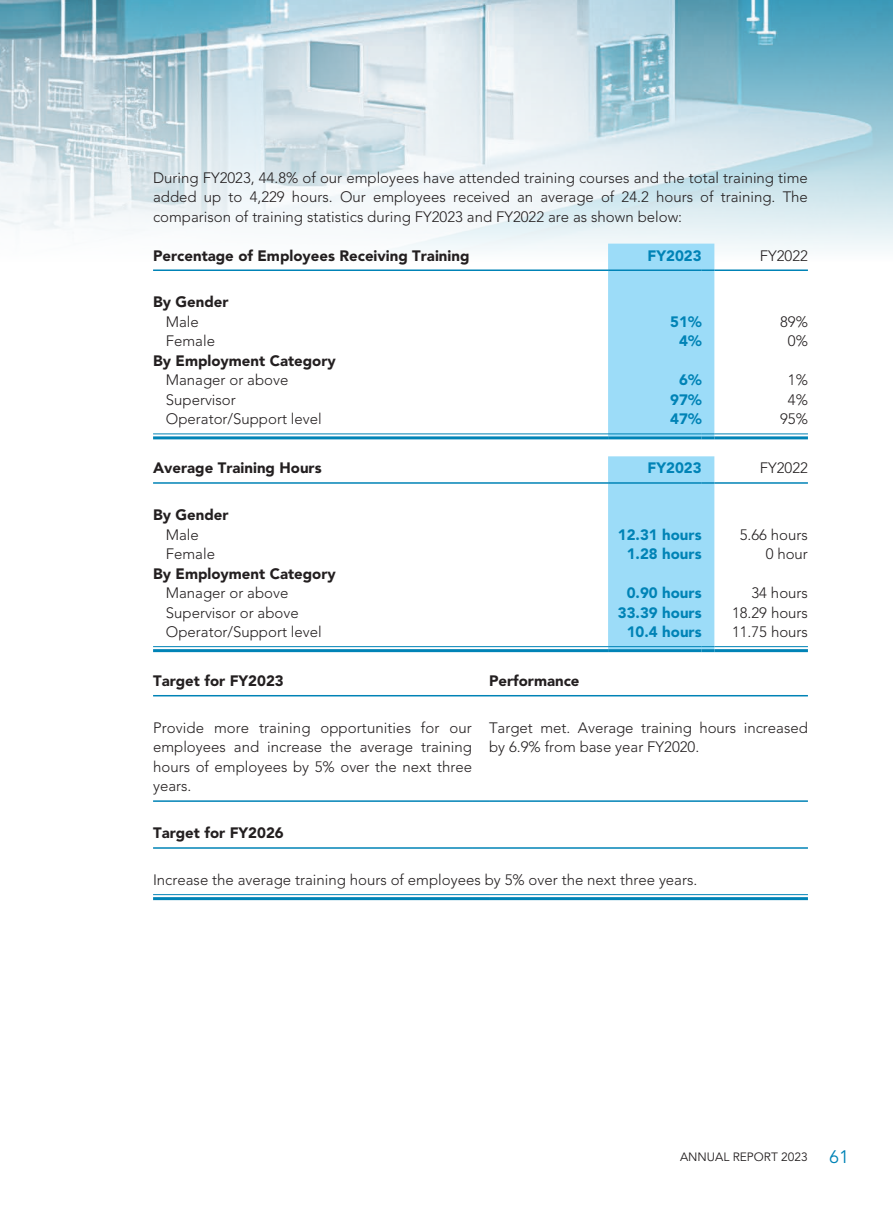
<style>
.page{position:relative;width:893px;height:1212px;background:#fff}
.page>*{position:absolute;margin:0;border:0;box-sizing:border-box;transform-origin:0 0}
.t1{font:300 15px/19.5px "Avenir LT Std";color:#231f20;text-align:justify}
.t2{font:900 15px "Avenir LT Std";color:#231f20}
.t3{font:900 15px "Avenir LT Std";color:#0083b6}
.t4{font:12px "Avenir LT Std";color:#231f20}
.s1{font-size:18px;color:#0083b6}
</style>
<div class="page">
<img style="left:0;top:0;width:893px;height:267px">
<hr style="left:153px;top:269px;width:455px;height:2px;background:#0083b6">
<hr style="left:714px;top:269px;width:94px;height:2px;background:#0083b6">
<hr style="left:153px;top:433px;width:455px;height:1px;background:#0083b6">
<hr style="left:153px;top:436px;width:455px;height:3px;background:#0083b6">
<div style="left:608px;top:244px;width:106px;height:195px;background:#9cdcf8"></div>
<hr style="left:714px;top:433px;width:94px;height:1px;background:#0083b6">
<hr style="left:714px;top:436px;width:94px;height:3px;background:#0083b6">
<hr style="left:153px;top:482px;width:455px;height:2px;background:#0083b6">
<hr style="left:714px;top:482px;width:94px;height:2px;background:#0083b6">
<hr style="left:153px;top:646px;width:455px;height:1px;background:#0083b6">
<hr style="left:153px;top:649px;width:455px;height:3px;background:#0083b6">
<div style="left:608px;top:456px;width:106px;height:196px;background:#9cdcf8"></div>
<hr style="left:714px;top:646px;width:94px;height:1px;background:#0083b6">
<hr style="left:714px;top:649px;width:94px;height:3px;background:#0083b6">
<hr style="left:153px;top:695px;width:319px;height:1px;background:#0083b6">
<svg style="left:472px;top:695px;width:17px;height:1px"></svg>
<hr style="left:489px;top:695px;width:319px;height:1px;background:#0083b6">
<hr style="left:153px;top:800px;width:319px;height:2px;background:#0083b6">
<svg style="left:472px;top:800px;width:17px;height:2px"></svg>
<hr style="left:489px;top:800px;width:319px;height:2px;background:#0083b6">
<hr style="left:153px;top:847px;width:319px;height:2px;background:#0083b6">
<svg style="left:472px;top:847px;width:17px;height:2px"></svg>
<hr style="left:489px;top:847px;width:319px;height:2px;background:#0083b6">
<hr style="left:153px;top:894px;width:319px;height:1px;background:#0083b6">
<hr style="left:153px;top:897px;width:319px;height:3px;background:#0083b6">
<svg style="left:472px;top:894px;width:17px;height:1px"></svg>
<hr style="left:472px;top:897px;width:17px;height:3px;background:#0083b6">
<hr style="left:489px;top:894px;width:319px;height:1px;background:#0083b6">
<hr style="left:489px;top:897px;width:319px;height:3px;background:#0083b6">
<p class="t1" style="left:153px;top:168px;width:656px">During FY2023, 44.8% of our employees have attended training courses and the total training time added up to 4,229 hours. Our employees received an average of 24.2 hours of training. The comparison of training statistics during FY2023 and FY2022 are as shown below:</p>
<p class="t2" style="left:153px;top:246px;width:318px">Percentage of Employees Receiving Training</p>
<p class="t3" style="left:647px;top:246px;width:56px">FY2023</p>
<p class="t1" style="left:760px;top:246px;width:50px">FY2022</p>
<p class="t2" style="left:153px;top:293px;width:77px">By Gender</p>
<p class="t1" style="left:166px;top:312px;width:35px">Male</p>
<p class="t3" style="left:670px;top:313px;width:33px">51%</p>
<p class="t1" style="left:780px;top:312px;width:29px">89%</p>
<p class="t1" style="left:166px;top:332px;width:51px">Female</p>
<p class="t3" style="left:679px;top:332px;width:24px">4%</p>
<p class="t1" style="left:788px;top:332px;width:22px">0%</p>
<p class="t2" style="left:153px;top:352px;width:184px">By Employment Category</p>
<p class="t1" style="left:166px;top:371px;width:124px">Manager or above</p>
<p class="t3" style="left:679px;top:371px;width:24px">6%</p>
<p class="t1" style="left:788px;top:371px;width:22px">1%</p>
<p class="t1" style="left:166px;top:390px;width:72px">Supervisor</p>
<p class="t3" style="left:670px;top:391px;width:33px">97%</p>
<p class="t1" style="left:788px;top:390px;width:22px">4%</p>
<p class="t1" style="left:166px;top:410px;width:157px">Operator/Support level</p>
<p class="t3" style="left:670px;top:410px;width:33px">47%</p>
<p class="t1" style="left:780px;top:410px;width:29px">95%</p>
<p class="t2" style="left:153px;top:459px;width:170px">Average Training Hours</p>
<p class="t3" style="left:647px;top:459px;width:56px">FY2023</p>
<p class="t1" style="left:760px;top:458px;width:50px">FY2022</p>
<p class="t2" style="left:153px;top:506px;width:77px">By Gender</p>
<p class="t1" style="left:166px;top:525px;width:35px">Male</p>
<p class="t3" style="left:618px;top:525px;width:85px">12.31 hours</p>
<p class="t1" style="left:740px;top:525px;width:70px">5.66 hours</p>
<p class="t1" style="left:166px;top:544px;width:51px">Female</p>
<p class="t3" style="left:627px;top:545px;width:76px">1.28 hours</p>
<p class="t1" style="left:766px;top:544px;width:44px">0 hour</p>
<p class="t2" style="left:153px;top:564px;width:184px">By Employment Category</p>
<p class="t1" style="left:166px;top:583px;width:124px">Manager or above</p>
<p class="t3" style="left:627px;top:584px;width:76px">0.90 hours</p>
<p class="t1" style="left:751px;top:583px;width:58px">34 hours</p>
<p class="t1" style="left:166px;top:603px;width:134px">Supervisor or above</p>
<p class="t3" style="left:618px;top:603px;width:85px">33.39 hours</p>
<p class="t1" style="left:732px;top:603px;width:77px">18.29 hours</p>
<p class="t1" style="left:166px;top:622px;width:157px">Operator/Support level</p>
<p class="t3" style="left:627px;top:623px;width:76px">10.4 hours</p>
<p class="t1" style="left:732px;top:622px;width:77px">11.75 hours</p>
<p class="t2" style="left:153px;top:672px;width:132px">Target for FY2023</p>
<p class="t2" style="left:489px;top:672px;width:92px">Performance</p>
<p class="t1" style="left:153px;top:718px;width:320px">Provide more training opportunities for our employees and increase the average training hours of employees by 5% over the next three years.</p>
<p class="t1" style="left:489px;top:718px;width:320px">Target met. Average training hours increased by 6.9% from base year FY2020.</p>
<p class="t2" style="left:153px;top:824px;width:132px">Target for FY2026</p>
<p class="t1" style="left:153px;top:870px;width:546px">Increase the average training hours of employees by 5% over the next three years.</p>
<p class="t4" style="left:680px;top:1150px;width:171px">ANNUAL REPORT 2023 <span class="s1">61</span></p>
</div>
